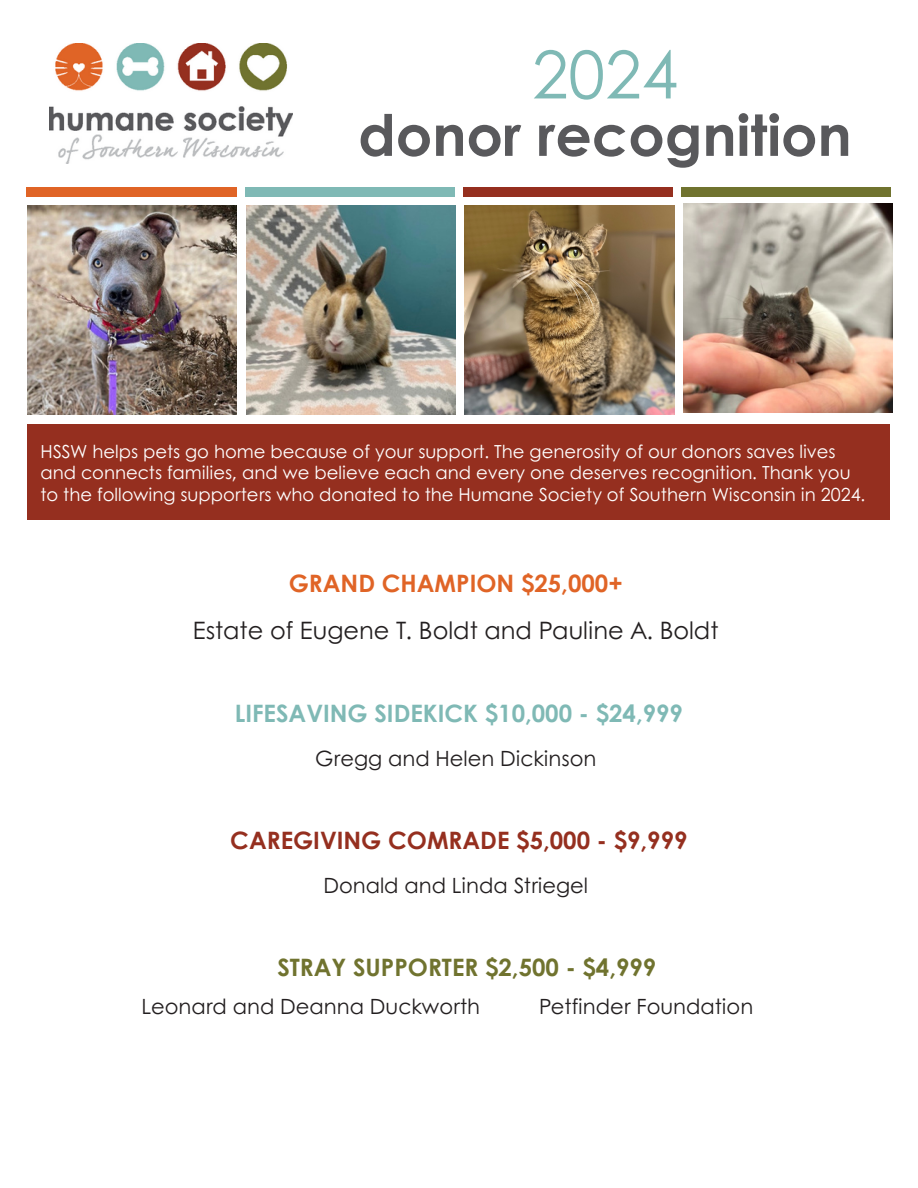
<style>
.page{position:relative;width:918px;height:1188px;background:#fff}
.page>*{position:absolute;margin:0;border:0;box-sizing:border-box;transform-origin:0 0}
.t1{font:66px "Century Gothic";color:#7fb9b5}
.t2{font:700 57px "Century Gothic";color:#59595c}
.t3{font:24px/47.2px "Century Gothic";color:#231f20;text-align:center}
.t4{font:700 24px "Century Gothic";color:#7fb9b5}
.t5{font:700 24px "Century Gothic";color:#952f1f}
.t6{font:700 24px "Century Gothic";color:#70732f}
.t7{font:21px "Century Gothic";color:#231f20}
.t8{font:18px/21.3px "Century Gothic";color:#fff}
.s1{font-weight:700;color:#e06426}
</style>
<div class="page">
<img style="left:50px;top:43px;width:243px;height:120px">
<div style="left:27px;top:188px;width:209px;height:8px;background:#e06426"></div>
<div style="left:245px;top:188px;width:209px;height:8px;background:#7fb9b5"></div>
<div style="left:463px;top:188px;width:210px;height:8px;background:#952f1f"></div>
<div style="left:682px;top:188px;width:209px;height:8px;background:#70732f"></div>
<img style="left:27px;top:206px;width:209px;height:209px">
<div style="left:28px;top:424px;width:862px;height:96px;background:#952f1f"></div>
<img style="left:247px;top:206px;width:209px;height:209px">
<img style="left:465px;top:206px;width:209px;height:209px">
<img style="left:683px;top:204px;width:209px;height:209px">
<p class="t1" style="left:532px;top:24px;width:148px">2024</p>
<h2 class="t2" style="left:358px;top:99px;width:495px">donor recognition</h2>
<p class="t8" style="left:40px;top:440px;width:826px">HSSW helps pets go home because of your support. The generosity of our donors saves lives and connects families, and we believe each and every one deserves recognition. Thank you to the following supporters who donated to the Humane Society of Southern Wisconsin in 2024.</p>
<p class="t3" style="left:193px;top:559px;width:527px"><span class="s1">GRAND CHAMPION $25,000+<br></span>Estate of Eugene T. Boldt and Pauline A. Boldt</p>
<p class="t4" style="left:235px;top:698px;width:450px">LIFESAVING SIDEKICK $10,000 - $24,999</p>
<h3 class="t7" style="left:315px;top:743px;width:283px">Gregg and Helen Dickinson</h3>
<p class="t5" style="left:230px;top:825px;width:459px">CAREGIVING COMRADE $5,000 - $9,999</p>
<h4 class="t7" style="left:323px;top:869px;width:266px">Donald and Linda Striegel</h4>
<h5 class="t6" style="left:277px;top:952px;width:381px">STRAY SUPPORTER $2,500 - $4,999</h5>
<h3 class="t7" style="left:141px;top:990px;width:340px">Leonard and Deanna Duckworth</h3>
<h5 class="t7" style="left:539px;top:990px;width:216px">Petfinder Foundation</h5>
</div>
